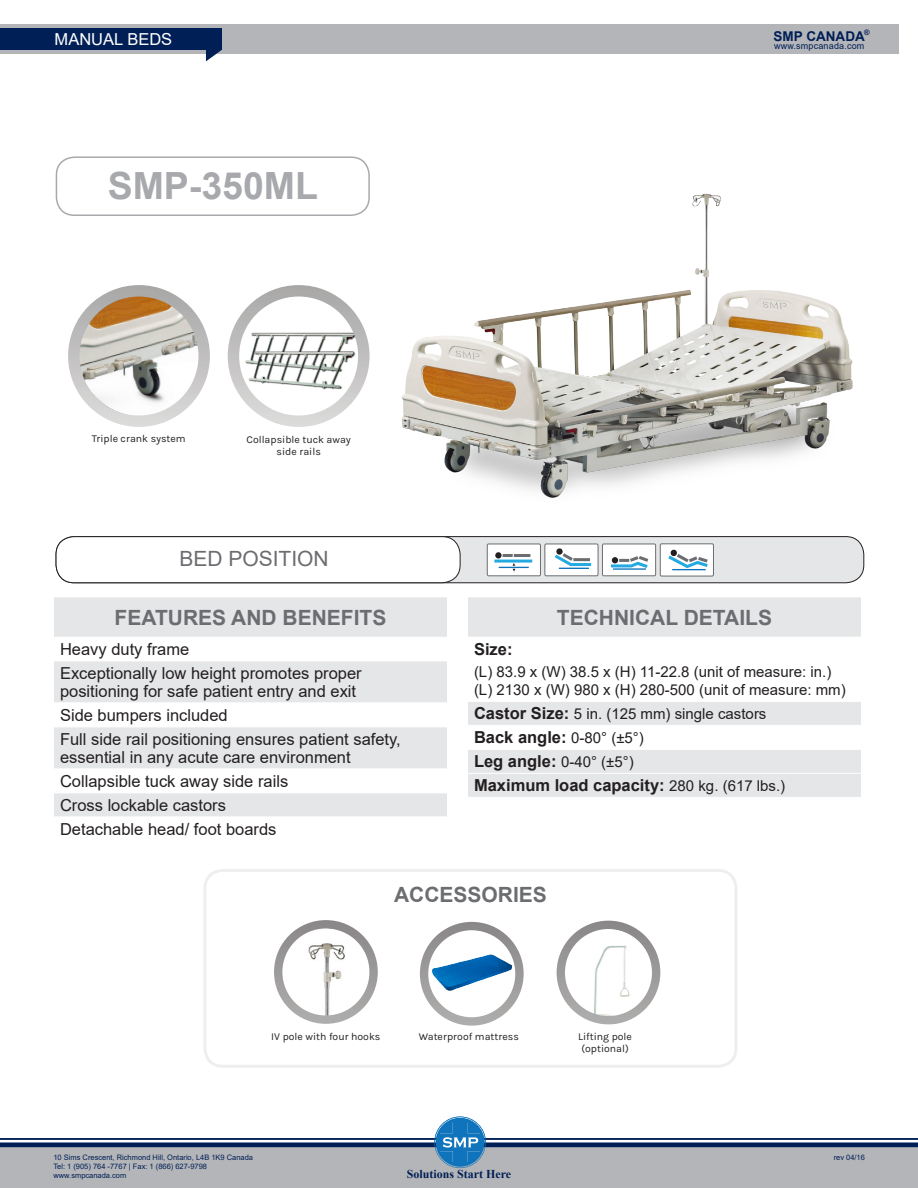
<style>
.page{position:relative;width:918px;height:1188px;background:#fff}
.page>*{position:absolute;margin:0;border:0;box-sizing:border-box;transform-origin:0 0}
.t1{font:700 37.5px "Arial";color:#a8a9ad}
.t2{font:700 21px "Arial";color:#6c6d70}
.t3{font:21px "Arial";color:#6c6d70}
.bullet{font:16.5px "Arial";color:#231f20}
.bullet-2{font:700 16.5px "Arial";color:#231f20}
.t4{font:16.5px "Arial";color:#fff}
.bullet-3{font:15px "Arial";color:#231f20}
.t5{font:700 13.5px "Arial";color:#001f56}
.t6{font:700 12px "Times New Roman";color:#001f56}
.t7{font:10.5px "Karla";color:#231f20}
.t8{font:9px "Arial";letter-spacing:.02em;color:#001f56}
.t9{font:7.5px/9px "Arial";color:#001f56}
.t10{font:700 7.5px "Arial";color:#001f56}
.s1{font-weight:700;font-size:16.5px}
.s2{font-weight:400;font-size:15px}
</style>
<div class="page">
<div style="left:0;top:1147px;width:918px;height:41px;background:#b4b5b8"></div>
<hr style="left:0;top:1138px;width:455px;height:2px;background:#001f56">
<hr style="left:0;top:1143px;width:455px;height:4px;background:#001f56">
<hr style="left:467px;top:1138px;width:451px;height:2px;background:#001f56">
<hr style="left:467px;top:1143px;width:451px;height:4px;background:#001f56">
<svg style="left:434px;top:1117px;width:52px;height:51px"></svg>
<div style="left:0;top:24px;width:898px;height:30px;background:#b4b5b8"></div>
<div style="left:0;top:28px;width:222px;height:22px;background:#001f56"></div>
<svg style="left:206px;top:50px;width:16px;height:11px"></svg>
<svg style="left:274px;top:920px;width:104px;height:104px"></svg>
<svg style="left:557px;top:921px;width:103px;height:103px"></svg>
<div style="left:203px;top:869px;width:534px;height:199px;border:3px solid #e5e6e8;border-radius:18px"></div>
<div style="left:56px;top:156px;width:314px;height:60px;border:2px solid #a8a9ad;border-radius:18px"></div>
<div style="left:56px;top:537px;width:808px;height:46px;background:#e5e6e8;border-radius:18px"></div>
<div style="left:56px;top:536px;width:808px;height:47px;border:1px solid #231f20;border-radius:18px"></div>
<div style="left:56px;top:537px;width:404px;height:46px;background:#fff;border-radius:18px"></div>
<div style="left:56px;top:536px;width:404px;height:47px;border:1px solid #231f20;border-radius:18px"></div>
<div style="left:660px;top:544px;width:53px;height:32px;background:#fff"></div>
<div style="left:660px;top:543px;width:54px;height:33px;border:1px solid #6c6d70"></div>
<hr style="left:672px;top:569px;width:34px;height:1px;background:#1074bc">
<svg style="left:668px;top:549px;width:40px;height:19px"></svg>
<div style="left:487px;top:544px;width:53px;height:32px;background:#fff"></div>
<div style="left:487px;top:544px;width:54px;height:32px;border:1px solid #6c6d70"></div>
<hr style="left:494px;top:560px;width:38px;height:3px;background:#24aae1">
<hr style="left:499px;top:567px;width:30px;height:1px;background:#1074bc">
<svg style="left:503px;top:554px;width:10px;height:3px"></svg>
<hr style="left:514px;top:554px;width:16px;height:3px;background:#6c6d70">
<svg style="left:495px;top:552px;width:7px;height:7px"></svg>
<svg style="left:513px;top:563px;width:2px;height:9px"></svg>
<div style="left:602px;top:544px;width:54px;height:32px;background:#fff"></div>
<div style="left:602px;top:544px;width:54px;height:32px;border:1px solid #6c6d70"></div>
<svg style="left:611px;top:556px;width:37px;height:12px"></svg>
<hr style="left:613px;top:568px;width:33px;height:2px;background:#1074bc">
<div style="left:545px;top:544px;width:53px;height:32px;background:#fff"></div>
<div style="left:544px;top:544px;width:54px;height:32px;border:1px solid #6c6d70"></div>
<hr style="left:559px;top:568px;width:30px;height:1px;background:#1074bc">
<svg style="left:555px;top:548px;width:36px;height:18px"></svg>
<svg style="left:420px;top:922px;width:104px;height:104px"></svg>
<img style="left:401px;top:193px;width:452px;height:305px">
<div style="left:54px;top:597px;width:393px;height:40px;background:#e5e6e8"></div>
<svg style="left:54px;top:662px;width:393px;height:155px;fill:#e5e6e8"></svg>
<hr style="left:54px;top:703px;width:393px;height:1px;background:#fff">
<hr style="left:54px;top:727px;width:393px;height:1px;background:#fff">
<hr style="left:54px;top:769px;width:393px;height:1px;background:#fff">
<hr style="left:54px;top:793px;width:393px;height:1px;background:#fff">
<div style="left:468px;top:597px;width:393px;height:200px;background:#e5e6e8"></div>
<svg style="left:468px;top:637px;width:393px;height:112px"></svg>
<hr style="left:468px;top:701px;width:393px;height:1px;background:#fff">
<hr style="left:468px;top:725px;width:393px;height:1px;background:#fff">
<hr style="left:468px;top:749px;width:393px;height:1px;background:#fff">
<hr style="left:468px;top:773px;width:393px;height:1px;background:#fff">
<svg style="left:68px;top:285px;width:142px;height:142px"></svg>
<svg style="left:228px;top:285px;width:142px;height:142px"></svg>
<p class="t4" style="left:55px;top:28px;width:119px">MANUAL BEDS</p>
<p class="t1" style="left:108px;top:159px;width:212px">SMP-350ML</p>
<p class="t10" style="left:864px;top:27px;width:7px">®</p>
<p class="t5" style="left:774px;top:26px;width:93px">SMP CANADA</p>
<p class="t8" style="left:774px;top:40px;width:92px">www.smpcanada.com</p>
<p class="t7" style="left:92px;top:433px;width:95px">Triple crank system</p>
<p class="t7" style="left:247px;top:434px;width:106px">Collapsible tuck away</p>
<p class="t7" style="left:277px;top:446px;width:46px">side rails</p>
<p class="t3" style="left:179px;top:544px;width:151px">BED POSITION</p>
<p class="t2" style="left:115px;top:602px;width:273px">FEATURES AND BENEFITS</p>
<p class="bullet" style="left:60px;top:638px;width:131px">Heavy duty frame</p>
<p class="bullet" style="left:60px;top:662px;width:303px">Exceptionally low height promotes proper</p>
<p class="bullet" style="left:60px;top:680px;width:298px">positioning for safe patient entry and exit</p>
<p class="bullet" style="left:60px;top:704px;width:169px">Side bumpers included</p>
<p class="bullet" style="left:60px;top:728px;width:342px">Full side rail positioning ensures patient safety,</p>
<p class="bullet" style="left:60px;top:746px;width:292px">essential in any acute care environment</p>
<p class="bullet" style="left:60px;top:770px;width:230px">Collapsible tuck away side rails</p>
<p class="bullet" style="left:60px;top:794px;width:167px">Cross lockable castors</p>
<p class="bullet" style="left:60px;top:818px;width:218px">Detachable head/ foot boards</p>
<p class="t2" style="left:557px;top:602px;width:217px">TECHNICAL DETAILS</p>
<p class="bullet-2" style="left:474px;top:637px;width:40px">Size:</p>
<p class="bullet-3" style="left:474px;top:662px;width:359px">(L) 83.9 x (W) 38.5 x (H) 11-22.8 (unit of measure: in.)</p>
<p class="bullet-3" style="left:474px;top:680px;width:373px">(L) 2130 x (W) 980 x (H) 280-500 (unit of measure: mm)</p>
<p class="bullet-3" style="left:474px;top:704px;width:294px"><span class="s1">Castor Size:</span> 5 in. (125 mm) single castors</p>
<p class="bullet-2" style="left:474px;top:726px;width:171px">Back angle: <span class="s2">0-80° (±5°)</span></p>
<p class="bullet-3" style="left:474px;top:752px;width:161px"><span class="s1">Leg angle:</span> 0-40° (±5°)</p>
<p class="bullet-2" style="left:474px;top:774px;width:313px">Maximum load capacity: <span class="s2">280 kg. (617 lbs.)</span></p>
<p class="t2" style="left:394px;top:880px;width:154px">ACCESSORIES</p>
<p class="t7" style="left:271px;top:1030px;width:111px">IV pole with four hooks</p>
<p class="t7" style="left:419px;top:1030px;width:102px">Waterproof mattress</p>
<p class="t7" style="left:578px;top:1030px;width:55px">Lifting pole</p>
<p class="t7" style="left:581px;top:1042px;width:49px">(optional)</p>
<p class="t9" style="left:53px;top:1153px;width:201px">10 Sims Crescent, Richmond Hill, Ontario, L4B 1K9 Canada<br>Tel: 1 (905) 764 -7767 | Fax: 1 (866) 627-9798 www.smpcanada.com</p>
<p class="t9" style="left:834px;top:1153px;width:33px">rev 04/16</p>
<p class="t9" style="left:850px;top:1153px;width:16px">2 4</p>
<p class="t6" style="left:407px;top:1165px;width:106px">Solutions Start Here</p>
</div>
